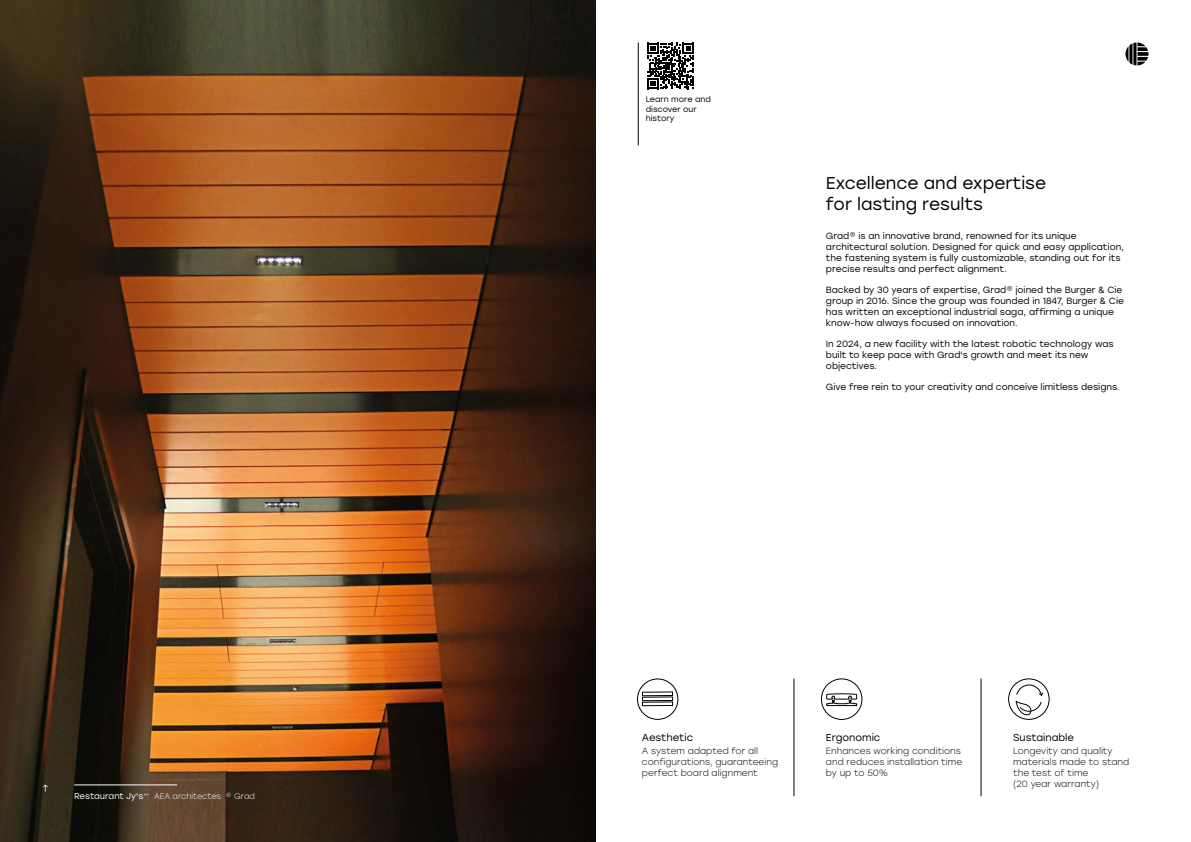
<style>
.page{position:relative;width:1191px;height:842px;background:#fff}
.page>*{position:absolute;margin:0;border:0;box-sizing:border-box;transform-origin:0 0}
.t1{font:17px/20.4px "Stolzl";color:#020203}
.t2{font:10px "Stolzl";color:#000}
.t3{font:9px/10.8px "Stolzl";color:#020203}
.t4{font:300 9px/10.8px "Stolzl";color:#000}
.t5{font:9px "Ivy Style Sans";color:#fff}
.t6{font:300 8px "Stolzl";color:#fff}
.t7{font:8px/9.6px "Stolzl";color:#020203}
.s1{font-weight:400;font-size:8.5px}
</style>
<div class="page">
<img style="left:0;top:0;width:595px;height:842px">
<svg style="left:1125px;top:43px;width:23px;height:22px"></svg>
<div style="left:642px;top:692px;width:31px;height:4px;border:1px solid #000"></div>
<div style="left:642px;top:702px;width:31px;height:4px;border:1px solid #000"></div>
<div style="left:642px;top:697px;width:31px;height:4px;border:1px solid #000"></div>
<div style="left:637px;top:679px;width:41px;height:41px;border:1px solid #000;border-radius:50%"></div>
<div style="left:821px;top:679px;width:41px;height:41px;border:1px solid #000;border-radius:50%"></div>
<svg style="left:826px;top:693px;width:31px;height:19px"></svg>
<hr style="left:793px;top:679px;width:1px;height:117px;background:#020203">
<hr style="left:980px;top:679px;width:1px;height:117px;background:#020203">
<div style="left:1008px;top:679px;width:41px;height:41px;border:1px solid #000;border-radius:50%"></div>
<svg style="left:1015px;top:684px;width:28px;height:33px"></svg>
<svg style="left:647px;top:43px;width:47px;height:46px"></svg>
<hr style="left:638px;top:43px;width:1px;height:102px;background:#000">
<hr style="left:74px;top:785px;width:103px;height:1px;background:#fff">
<p class="t5" style="left:48px;top:794px;width:7px;rotate:-180deg">↓</p>
<p class="t6" style="left:74px;top:791px;width:182px"><span class="s1">Restaurant Jy's</span><sup>**</sup> AEA architectes © Grad</p>
<p class="t7" style="left:646px;top:94px;width:67px">Learn more and discover our history</p>
<h1 class="t1" style="left:826px;top:173px;width:222px">Excellence and expertise for lasting results</h1>
<p class="t3" style="left:826px;top:230px;width:300px">Grad® is an innovative brand, renowned for its unique architectural solution. Designed for quick and easy application, the fastening system is fully customizable, standing out for its precise results and perfect alignment.</p>
<p class="t3" style="left:826px;top:284px;width:299px">Backed by 30 years of expertise, Grad® joined the Burger &amp; Cie group in 2016. Since the group was founded in 1847, Burger &amp; Cie has written an exceptional industrial saga, affirming a unique know-how always focused on innovation.</p>
<p class="t3" style="left:826px;top:338px;width:289px">In 2024, a new facility with the latest robotic technology was built to keep pace with Grad's growth and meet its new objectives.</p>
<p class="t3" style="left:826px;top:381px;width:295px">Give free rein to your creativity and conceive limitless designs.</p>
<p class="t2" style="left:642px;top:731px;width:53px">Aesthetic</p>
<p class="t2" style="left:826px;top:731px;width:56px">Ergonomic</p>
<p class="t4" style="left:642px;top:745px;width:138px">A system adapted for all configurations, guaranteeing perfect board alignment</p>
<p class="t4" style="left:826px;top:745px;width:138px">Enhances working conditions and reduces installation time by up to 50%</p>
<p class="t2" style="left:1013px;top:731px;width:62px">Sustainable</p>
<p class="t4" style="left:1013px;top:745px;width:118px">Longevity and quality materials made to stand the test of time<br>(20 year warranty)</p>
</div>
